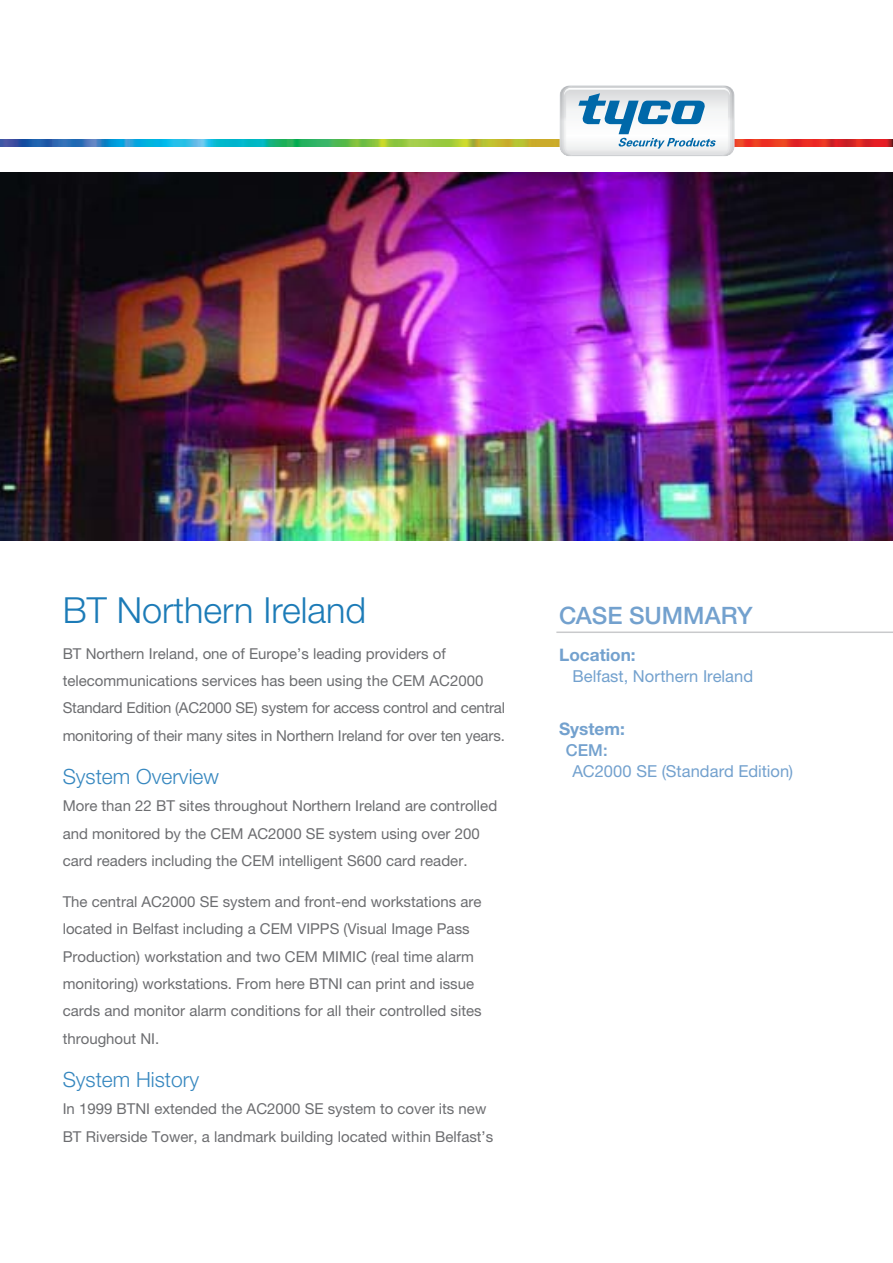
<style>
.page{position:relative;width:893px;height:1263px;background:#fff}
.page>*{position:absolute;margin:0;border:0;box-sizing:border-box;transform-origin:0 0}
.t1{font:300 36px "Helvetica Neue LT Pro";color:#1c7bb7}
.t2{font:500 24px "Helvetica Neue LT Pro";color:#73a1ce}
.t3{font:300 21px "Helvetica Neue LT Pro";color:#3687bf}
.t4{font:700 17.25px "Helvetica Neue LT Pro";color:#73a1ce}
.t5{font:16.5px "Helvetica Neue LT Pro";color:#73a1ce}
.t6{font:500 16.5px "Helvetica Neue LT Pro";color:#73a1ce}
.t7{font:15px/27.3px "Helvetica Neue LT Pro";color:#6c6d70}
</style>
<div class="page">
<img style="left:0;top:172px;width:893px;height:369px">
<hr style="left:556px;top:631px;width:337px;height:2px;background:#c9cacc">
<img style="left:0;top:140px;width:893px;height:6px">
<svg style="left:560px;top:86px;width:174px;height:70px"></svg>
<h1 class="t1" style="left:63px;top:588px;width:305px">BT Northern Ireland</h1>
<h2 class="t2" style="left:559px;top:601px;width:195px">CASE SUMMARY</h2>
<p class="t7" style="left:63px;top:639px;width:444px">BT Northern Ireland, one of Europe’s leading providers of telecommunications services has been using the CEM AC2000<br>Standard Edition (AC2000 SE) system for access control and central monitoring of their many sites in Northern Ireland for over ten years.</p>
<h3 class="t3" style="left:63px;top:763px;width:158px">System Overview</h3>
<p class="t7" style="left:63px;top:792px;width:436px">More than 22 BT sites throughout Northern Ireland are controlled and monitored by the CEM AC2000 SE system using over 200 card readers including the CEM intelligent S600 card reader.</p>
<p class="t7" style="left:63px;top:888px;width:420px">The central AC2000 SE system and front-end workstations are located in Belfast including a CEM VIPPS (Visual Image Pass Production) workstation and two CEM MIMIC (real time alarm monitoring) workstations. From here BTNI can print and issue cards and monitor alarm conditions for all their controlled sites throughout NI.</p>
<h3 class="t3" style="left:63px;top:1066px;width:138px">System History</h3>
<p class="t7" style="left:63px;top:1095px;width:432px">In 1999 BTNI extended the AC2000 SE system to cover its new<br>BT Riverside Tower, a landmark building located within Belfast’s</p>
<p class="t4" style="left:559px;top:644px;width:78px">Location:</p>
<p class="t5" style="left:573px;top:666px;width:182px">Belfast, Northern Ireland</p>
<p class="t4" style="left:559px;top:718px;width:67px">System:</p>
<p class="t6" style="left:566px;top:740px;width:43px">CEM:</p>
<p class="t5" style="left:573px;top:761px;width:222px">AC2000 SE (Standard Edition)</p>
</div>
